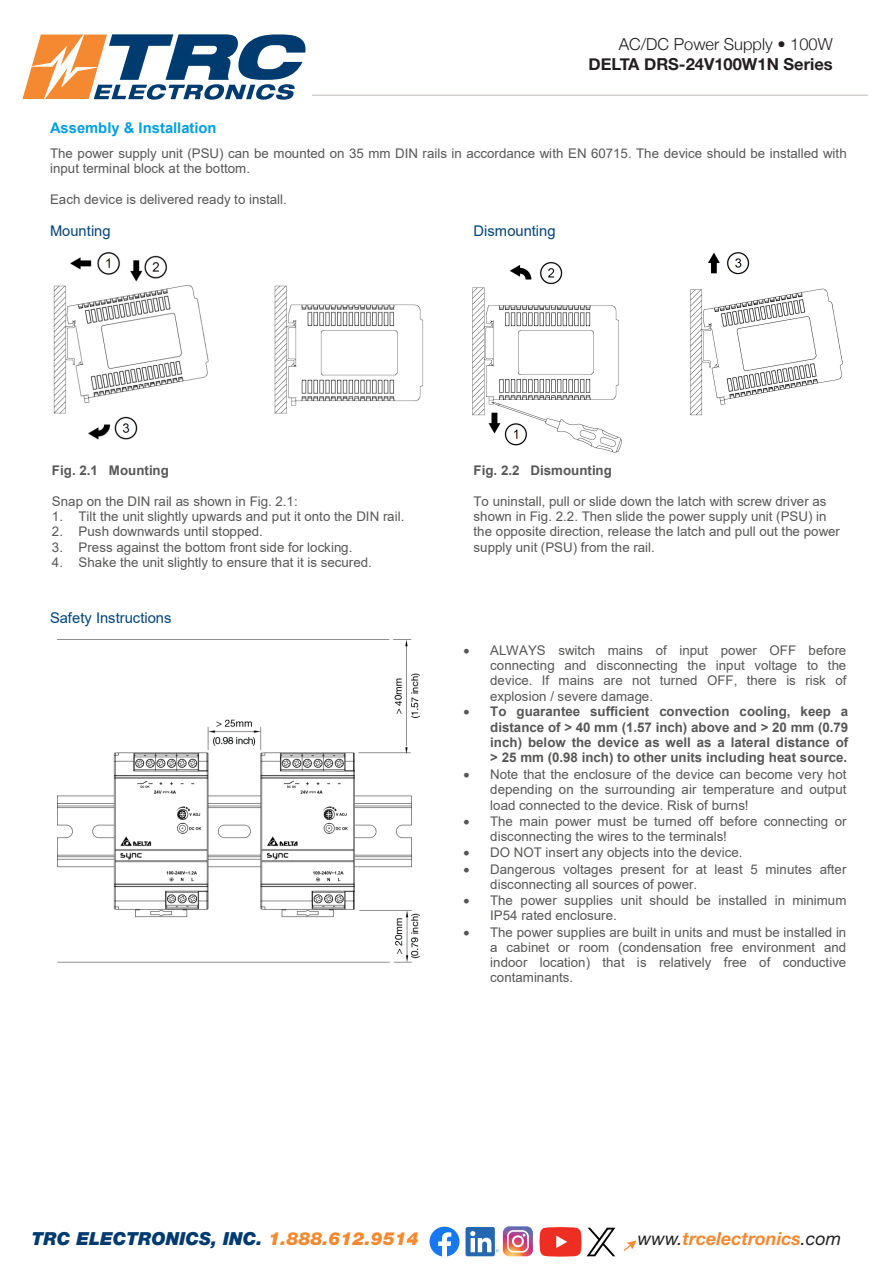
<style>
.page{position:relative;width:891px;height:1269px;background:#fff}
.page>*{position:absolute;margin:0;border:0;box-sizing:border-box;transform-origin:0 0}
.t1{font:italic 900 18px "Helvetica Neue LT Std";color:#003b70}
.t2{font:italic 700 18px "Helvetica Neue LT Std";color:#f58932}
.t3{font:700 16.5px "Helvetica Neue";color:#231f20}
.t4{font:300 16.5px "Helvetica Neue";color:#231f20}
.t5{font:14.7px "Arial";color:#004379}
.t6{font:700 14.7px "Arial";color:#009fe3}
.t7{font:13.35px/15.3px "Arial";letter-spacing:.005em;color:#575756}
.t8{font:700 13.35px/15.3px "Arial";color:#575756;text-align:justify}
.s1{color:#f58932}
.s2{font-weight:400;color:#231f20}
</style>
<div class="page">
<hr style="left:312px;top:94px;width:556px;height:2px;background:#d3d0ce">
<svg style="left:624px;top:1240px;width:13px;height:11px"></svg>
<svg style="left:22px;top:34px;width:284px;height:66px"></svg>
<svg style="left:430px;top:1227px;width:30px;height:30px"></svg>
<div style="left:466px;top:1227px;width:29px;height:29px;background:#2567b3;border-radius:2px"></div>
<svg style="left:470px;top:1226px;width:63px;height:30px"></svg>
<svg style="left:540px;top:1227px;width:75px;height:30px"></svg>
<img style="left:472px;top:252px;width:371px;height:201px">
<img style="left:57px;top:639px;width:363px;height:324px">
<img style="left:53px;top:252px;width:371px;height:188px">
<p class="t4" style="left:619px;top:31px;width:215px">AC/DC Power Supply • 100W</p>
<p class="t3" style="left:589px;top:51px;width:246px">DELTA DRS-24V100W1N Series</p>
<p class="t6" style="left:50px;top:118px;width:168px">Assembly &amp; Installation</p>
<p class="t7" style="left:50px;top:146px;width:798px">The power supply unit (PSU) can be mounted on 35 mm DIN rails in accordance with EN 60715. The device should be installed with input terminal block at the bottom.</p>
<p class="t7" style="left:50px;top:192px;width:238px">Each device is delivered ready to install.</p>
<p class="t5" style="left:50px;top:221px;width:62px">Mounting</p>
<p class="t5" style="left:474px;top:220px;width:84px">Dismounting</p>
<p class="t8" style="left:52px;top:463px;width:118px">Fig. 2.1 Mounting</p>
<p class="t7" style="left:52px;top:493px;width:247px">Snap on the DIN rail as shown in Fig. 2.1:</p>
<p class="t7" style="left:52px;top:509px;width:354px">1. Tilt the unit slightly upwards and put it onto the DIN rail.</p>
<p class="t7" style="left:52px;top:524px;width:212px">2. Push downwards until stopped.</p>
<p class="t7" style="left:52px;top:539px;width:302px">3. Press against the bottom front side for locking.</p>
<p class="t7" style="left:52px;top:555px;width:321px">4. Shake the unit slightly to ensure that it is secured.</p>
<p class="t5" style="left:50px;top:608px;width:123px">Safety Instructions</p>
<p class="t8" style="left:474px;top:463px;width:140px">Fig. 2.2 Dismounting</p>
<p class="t7" style="left:474px;top:493px;width:368px">To uninstall, pull or slide down the latch with screw driver as shown in Fig. 2.2. Then slide the power supply unit (PSU) in the opposite direction, release the latch and pull out the power supply unit (PSU) from the rail.</p>
<p class="t7" style="left:490px;top:642px;width:358px;text-align:justify;text-indent:-27px">• ALWAYS switch mains of input power OFF before connecting and disconnecting the input voltage to the device. If mains are not turned OFF, there is risk of explosion / severe damage.</p>
<p class="t8" style="left:490px;top:704px;width:360px;text-indent:-27px">• To guarantee sufficient convection cooling, keep a distance of &gt; 40 mm (1.57 inch) above and &gt; 20 mm (0.79 inch) below the device as well as a lateral distance of &gt; 25 mm (0.98 inch) to other units including heat source.</p>
<p class="t7" style="left:490px;top:766px;width:358px;text-align:justify;text-indent:-27px">• Note that the enclosure of the device can become very hot depending on the surrounding air temperature and output load connected to the device. Risk of burns!</p>
<p class="t7" style="left:490px;top:813px;width:358px;text-indent:-27px">• The main power must be turned off before connecting or disconnecting the wires to the terminals!</p>
<p class="t7" style="left:464px;top:845px;width:280px">• DO NOT insert any objects into the device.</p>
<p class="t7" style="left:490px;top:861px;width:358px;text-indent:-27px">• Dangerous voltages present for at least 5 minutes after disconnecting all sources of power.</p>
<p class="t7" style="left:490px;top:892px;width:358px;text-indent:-27px">• The power supplies unit should be installed in minimum<br>IP54 rated enclosure.</p>
<p class="t7" style="left:490px;top:924px;width:358px;text-align:justify;text-indent:-27px">• The power supplies are built in units and must be installed in a cabinet or room (condensation free environment and indoor location) that is relatively free of conductive contaminants.</p>
<p class="t1" style="left:32px;top:1227px;width:388px">TRC ELECTRONICS, INC. <span class="s1">1.888.612.9514</span></p>
<p class="t2" style="left:638px;top:1227px;width:205px"><span class="s2">www.</span>trcelectronics<span class="s2">.com</span></p>
</div>
